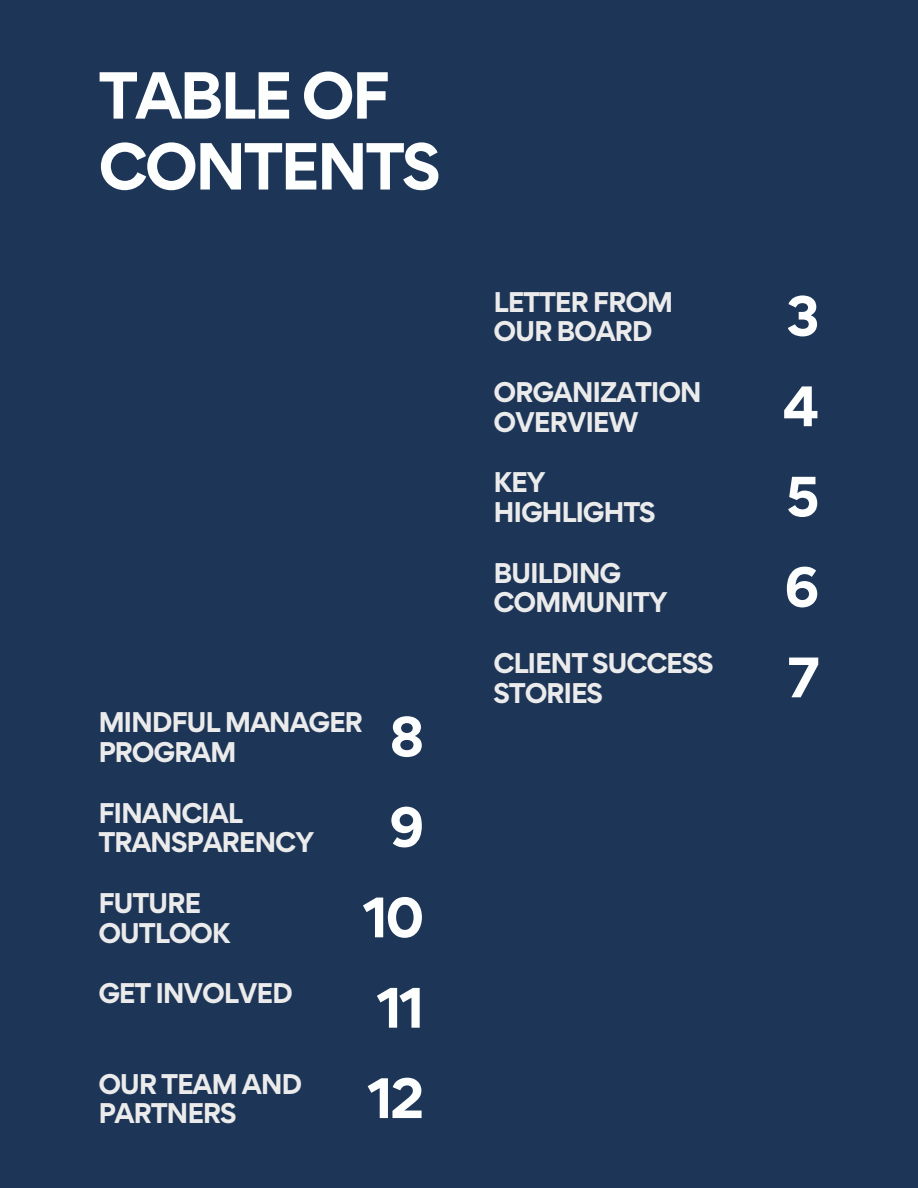
<style>
.page{position:relative;width:918px;height:1188px;background:#1d3557}
.page>*{position:absolute;margin:0;border:0;box-sizing:border-box;transform-origin:0 0}
.t1{font:700 59.25px/70.9px "Gordita";letter-spacing:-.05em;color:#fdfefe}
.t2{font:700 50.85px "Gordita";color:#fdfefe}
.t3{font:700 25.35px/29.7px "Gordita";letter-spacing:-.05em;color:#ebebeb}
</style>
<div class="page">
<h1 class="t1" style="left:98px;top:60px;width:344px">TABLE OF<br>CONTENTS</h1>
<p class="t3" style="left:98px;top:707px;width:266px">MINDFUL MANAGER<br>PROGRAM</p>
<p class="t3" style="left:98px;top:798px;width:218px">FINANCIAL<br>TRANSPARENCY</p>
<p class="t2" style="left:390px;top:702px;width:36px">8</p>
<p class="t2" style="left:389px;top:793px;width:37px">9</p>
<p class="t3" style="left:98px;top:888px;width:134px">FUTURE<br>OUTLOOK</p>
<p class="t3" style="left:98px;top:978px;width:196px">GET INVOLVED</p>
<p class="t3" style="left:98px;top:1069px;width:205px">OUR TEAM AND<br>PARTNERS</p>
<p class="t2" style="left:363px;top:883px;width:63px">10</p>
<p class="t2" style="left:377px;top:974px;width:49px">11</p>
<p class="t2" style="left:368px;top:1064px;width:58px">12</p>
<p class="t3" style="left:494px;top:287px;width:181px">LETTER FROM<br>OUR BOARD</p>
<p class="t2" style="left:786px;top:282px;width:35px">3</p>
<p class="t3" style="left:494px;top:377px;width:210px">ORGANIZATION<br>OVERVIEW</p>
<p class="t3" style="left:494px;top:467px;width:54px">KEY</p>
<p class="t3" style="left:494px;top:497px;width:164px">HIGHLIGHTS</p>
<p class="t3" style="left:494px;top:558px;width:176px">BUILDING<br>COMMUNITY</p>
<p class="t3" style="left:494px;top:648px;width:222px">CLIENT SUCCESS<br>STORIES</p>
<p class="t2" style="left:783px;top:372px;width:39px">4</p>
<p class="t2" style="left:786px;top:462px;width:35px">5</p>
<p class="t2" style="left:784px;top:553px;width:37px">6</p>
<p class="t2" style="left:788px;top:643px;width:34px">7</p>
</div>
